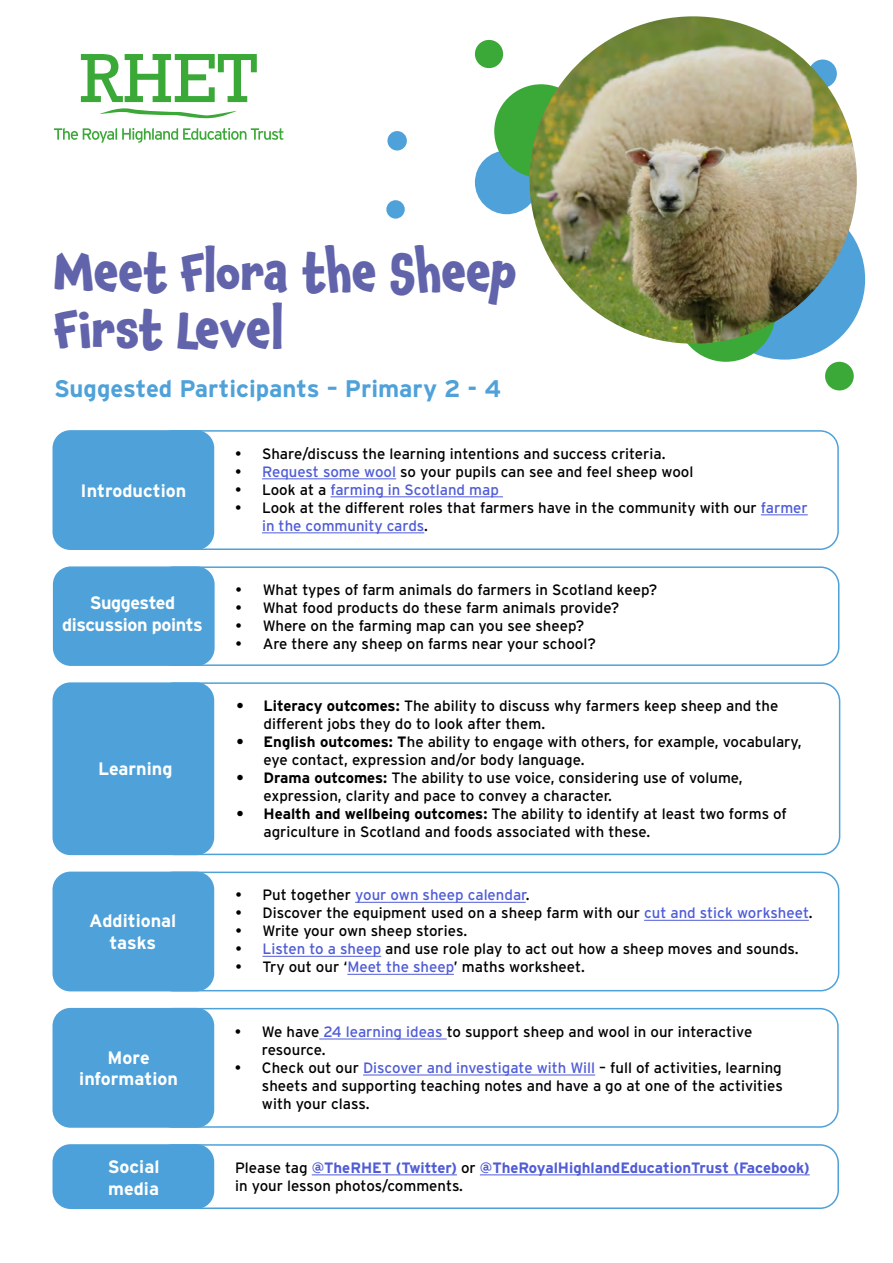
<style>
.page{position:relative;width:893px;height:1263px;background:#fff}
.page>*{position:absolute;margin:0;border:0;box-sizing:border-box;transform-origin:0 0}
.t1{font:700 48px/57.6px "Chaloops W00";color:#6164ab}
.t2{font:700 24px "Interstate";color:#4ea1d9}
.t3{font:700 18px/21.6px "Interstate";color:#fff;text-align:center}
.t4{font:700 18px/21.6px "Interstate";letter-spacing:-.025em;color:#fff;text-align:center}
.t5{font:15px/18px "Interstate";color:#000}
.t6{font:700 15px/18px "Interstate";color:#4f5cd6}
.t7{font:15px "Interstate";color:#4f5cd6}
.s1{color:#4f5cd6}
.s2{color:#000}
.s3{font-weight:700}
.s4{font-weight:400;color:#000}
</style>
<div class="page">
<svg style="left:81px;top:54px;width:176px;height:65px"></svg>
<svg style="left:54px;top:128px;width:229px;height:15px"></svg>
<div style="left:475px;top:151px;width:64px;height:63px;background:#4ea1d9;border-radius:50%"></div>
<div style="left:386px;top:200px;width:19px;height:19px;background:#4ea1d9;border-radius:50%"></div>
<div style="left:387px;top:131px;width:20px;height:20px;background:#4ea1d9;border-radius:50%"></div>
<div style="left:704px;top:199px;width:161px;height:161px;background:#4ea1d9;border-radius:50%"></div>
<div style="left:809px;top:60px;width:28px;height:28px;background:#4ea1d9;border-radius:50%"></div>
<div style="left:494px;top:84px;width:94px;height:94px;background:#3ba937;border-radius:50%"></div>
<div style="left:475px;top:40px;width:28px;height:28px;background:#3ba937;border-radius:50%"></div>
<div style="left:676px;top:262px;width:100px;height:100px;background:#3ba937;border-radius:50%"></div>
<div style="left:825px;top:362px;width:29px;height:28px;background:#3ba937;border-radius:50%"></div>
<img style="left:530px;top:16px;width:327px;height:328px;border-radius:164px">
<div style="left:154px;top:430px;width:685px;height:120px;border:2px solid #4ea1d9;border-radius:18px"></div>
<hr style="left:262px;top:479px;width:134px;height:1px;background:#4f5cd6">
<hr style="left:330px;top:497px;width:173px;height:1px;background:#4f5cd6">
<hr style="left:761px;top:515px;width:47px;height:1px;background:#4f5cd6">
<hr style="left:262px;top:533px;width:162px;height:1px;background:#4f5cd6">
<div style="left:53px;top:430px;width:161px;height:120px;background:#4ea1d9;border-radius:18px"></div>
<div style="left:155px;top:566px;width:684px;height:100px;border:2px solid #4ea1d9;border-radius:18px"></div>
<div style="left:53px;top:566px;width:162px;height:100px;background:#4ea1d9;border-radius:18px"></div>
<div style="left:156px;top:682px;width:684px;height:173px;border:2px solid #4ea1d9;border-radius:18px"></div>
<div style="left:53px;top:682px;width:161px;height:173px;background:#4ea1d9;border-radius:18px"></div>
<div style="left:155px;top:871px;width:684px;height:120px;border:2px solid #4ea1d9;border-radius:18px"></div>
<hr style="left:355px;top:902px;width:171px;height:1px;background:#4f5cd6">
<hr style="left:644px;top:920px;width:165px;height:1px;background:#4f5cd6">
<hr style="left:262px;top:956px;width:119px;height:1px;background:#4f5cd6">
<hr style="left:347px;top:974px;width:107px;height:1px;background:#4f5cd6">
<div style="left:53px;top:871px;width:161px;height:120px;background:#4ea1d9;border-radius:18px"></div>
<div style="left:154px;top:1144px;width:685px;height:65px;border:2px solid #4ea1d9;border-radius:18px"></div>
<hr style="left:312px;top:1174px;width:145px;height:1px;background:#4f5cd6">
<hr style="left:480px;top:1174px;width:330px;height:1px;background:#4f5cd6">
<div style="left:53px;top:1144px;width:161px;height:65px;background:#4ca1da;border-radius:18px"></div>
<div style="left:154px;top:1008px;width:685px;height:120px;border:2px solid #4ea1d9;border-radius:18px"></div>
<hr style="left:319px;top:1039px;width:128px;height:1px;background:#4f5cd6">
<hr style="left:363px;top:1075px;width:232px;height:1px;background:#4f5cd6">
<div style="left:53px;top:1008px;width:161px;height:120px;background:#4ea1d9;border-radius:18px"></div>
<h1 class="t1" style="left:54px;top:243px;width:464px">Meet Flora the Sheep<br>First Level</h1>
<h2 class="t2" style="left:54px;top:374px;width:448px">Suggested Participants – Primary 2 - 4</h2>
<p class="t3" style="left:81px;top:479px;width:107px">Introduction</p>
<p class="t4" style="left:62px;top:592px;width:142px">Suggested discussion points</p>
<p class="t3" style="left:98px;top:758px;width:76px">Learning</p>
<p class="t3" style="left:89px;top:910px;width:89px">Additional tasks</p>
<p class="t3" style="left:79px;top:1046px;width:100px">More information</p>
<p class="t3" style="left:108px;top:1156px;width:53px;text-align:left">Social media</p>
<p class="t5" style="left:235px;top:444px;width:432px">• Share/discuss the learning intentions and success criteria.</p>
<p class="t5" style="left:235px;top:462px;width:460px">• <span class="s1">Request some wool</span> so your pupils can see and feel sheep wool</p>
<p class="t7" style="left:235px;top:480px;width:265px"><span class="s2">• Look at a</span> farming in Scotland map</p>
<p class="t5" style="left:262px;top:498px;width:547px;text-indent:-27px">• Look at the different roles that farmers have in the community with our <span class="s1">farmer in the community cards</span>.</p>
<p class="t5" style="left:236px;top:581px;width:423px">• What types of farm animals do farmers in Scotland keep?</p>
<p class="t5" style="left:236px;top:599px;width:385px">• What food products do these farm animals provide?</p>
<p class="t5" style="left:236px;top:617px;width:350px">• Where on the farming map can you see sheep?</p>
<p class="t5" style="left:236px;top:635px;width:362px">• Are there any sheep on farms near your school?</p>
<p class="t5" style="left:263px;top:697px;width:516px;text-indent:-27px"><span class="s3">• Literacy outcomes:</span> The ability to discuss why farmers keep sheep and the different jobs they do to look after them.</p>
<p class="t5" style="left:263px;top:733px;width:540px;text-indent:-27px"><span class="s3">• English outcomes: T</span>he ability to engage with others, for example, vocabulary, eye contact, expression and/or body language.</p>
<p class="t5" style="left:263px;top:769px;width:481px;text-indent:-27px"><span class="s3">• Drama outcomes:</span> The ability to use voice, considering use of volume, expression, clarity and pace to convey a character.</p>
<p class="t5" style="left:263px;top:805px;width:525px;text-indent:-27px"><span class="s3">• Health and wellbeing outcomes:</span> The ability to identify at least two forms of agriculture in Scotland and foods associated with these.</p>
<p class="t7" style="left:235px;top:886px;width:295px"><span class="s2">• Put together</span> your own sheep calendar<span class="s2">.</span></p>
<p class="t5" style="left:235px;top:904px;width:579px">• Discover the equipment used on a sheep farm with our <span class="s1">cut and stick worksheet</span>.</p>
<p class="t5" style="left:235px;top:922px;width:233px">• Write your own sheep stories.</p>
<p class="t5" style="left:235px;top:940px;width:565px">• <span class="s1">Listen to a sheep</span> and use role play to act out how a sheep moves and sounds.</p>
<p class="t5" style="left:235px;top:958px;width:351px">• Try out our ‘<span class="s1">Meet the sheep</span>’ maths worksheet.</p>
<p class="t5" style="left:262px;top:1022px;width:492px;text-indent:-27px">• We have <span class="s1">24 learning ideas</span> to support sheep and wool in our interactive resource.</p>
<p class="t5" style="left:262px;top:1058px;width:522px;text-align:justify;text-indent:-27px">• Check out our <span class="s1">Discover and investigate with Will</span> – full of activities, learning sheets and supporting teaching notes and have a go at one of the activities with your class.</p>
<p class="t6" style="left:235px;top:1158px;width:576px"><span class="s4">Please tag</span> @TheRHET (Twitter) <span class="s4">or</span> @TheRoyalHighlandEducationTrust (Facebook) <span class="s4">in your lesson photos/comments.</span></p>
</div>
